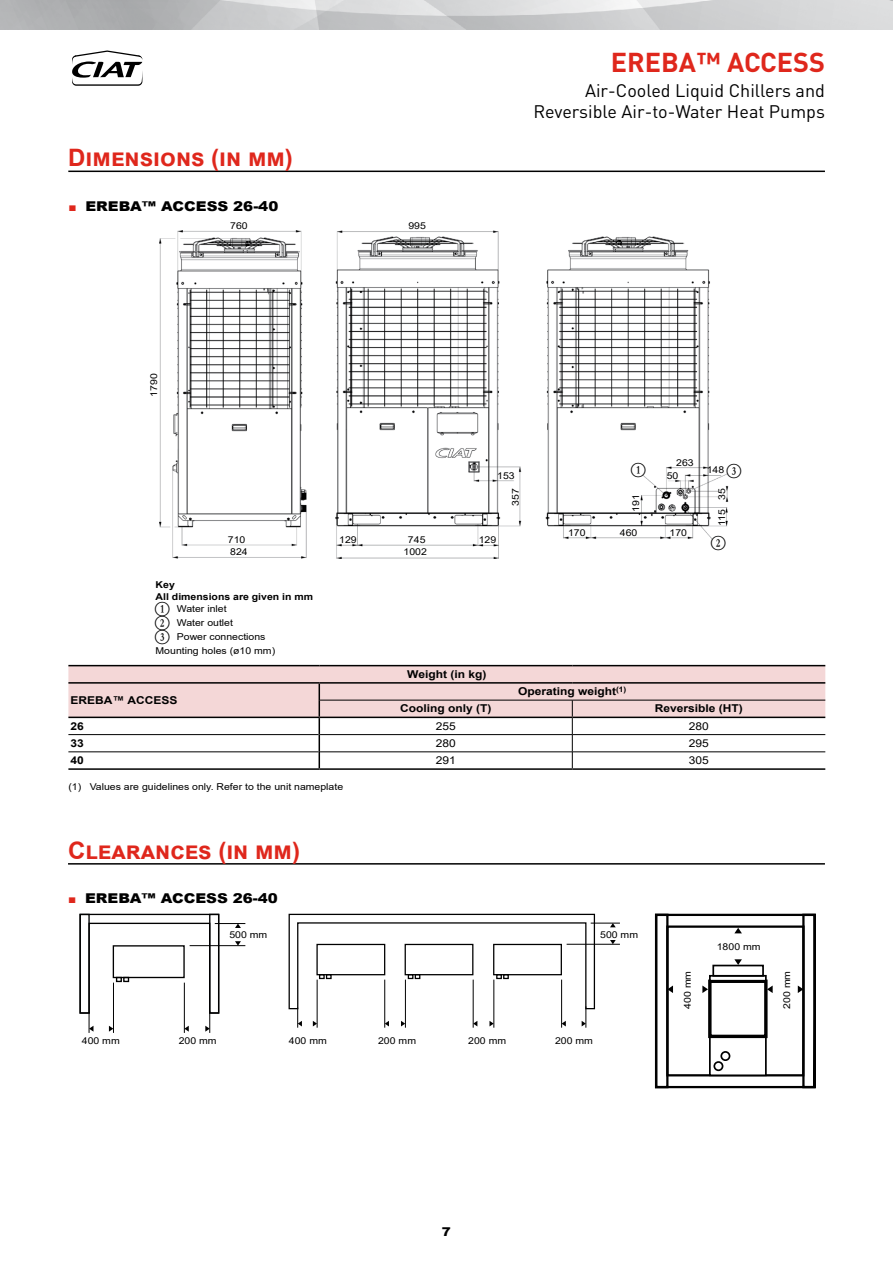
<style>
.page{position:relative;width:893px;height:1263px;background:#fff}
.page>*{position:absolute;margin:0;border:0;box-sizing:border-box;transform-origin:0 0}
.t1{font:700 27px "DIN Pro";color:#df271c}
.t2{font:700 24px "Arial";color:#df271c}
.t3{font:18px/21.6px "DIN Pro";color:#000;text-align:right}
.t4{font:900 13.5px "Arial";color:#000;scale:1.11 1}
.t5{font:900 12.15px "Arial";color:#000;scale:1.11 1}
.t6{font:12px "Numberpile Reversed";color:#000}
.t7{font:700 10.8px "Arial";color:#000;scale:1.11 1}
.t8{font:10.8px "Arial";color:#000;scale:1.11 1}
.t9{font:9.45px/14.1px "Arial";color:#000;scale:1.11 1}
.t10{font:700 9.45px/12px "Arial";color:#000;scale:1.11 1}
.s1{font-weight:400;font-size:12.15px;color:#df271c}
.s2{font-family:"Numberpile Reversed";font-weight:400;font-size:12px}
.s3{font-weight:400}
.s4{font-family:"Numberpile Reversed";font-size:12px}
</style>
<div class="page">
<svg style="left:72px;top:50px;width:71px;height:36px"></svg>
<hr style="left:68px;top:171px;width:757px;height:1px;background:#000">
<img style="left:336px;top:230px;width:186px;height:329px">
<img style="left:160px;top:230px;width:147px;height:329px">
<img style="left:545px;top:236px;width:184px;height:303px">
<div style="left:711px;top:536px;width:14px;height:14px;background:#fff;border-radius:50%"></div>
<div style="left:727px;top:464px;width:14px;height:14px;background:#fff;border-radius:50%"></div>
<div style="left:632px;top:463px;width:13px;height:13px;background:#fff;border-radius:50%"></div>
<hr style="left:68px;top:768px;width:251px;height:2px;background:#000">
<hr style="left:319px;top:768px;width:253px;height:2px;background:#000">
<hr style="left:572px;top:768px;width:253px;height:2px;background:#000">
<hr style="left:68px;top:665px;width:251px;height:1px;background:#000">
<hr style="left:319px;top:665px;width:253px;height:1px;background:#000">
<hr style="left:572px;top:665px;width:253px;height:1px;background:#000">
<svg style="left:68px;top:666px;width:757px;height:102px"></svg>
<hr style="left:68px;top:717px;width:251px;height:1px;background:#000">
<hr style="left:319px;top:717px;width:253px;height:1px;background:#000">
<hr style="left:572px;top:717px;width:253px;height:1px;background:#000">
<svg style="left:655px;top:914px;width:161px;height:174px"></svg>
<svg style="left:289px;top:914px;width:331px;height:114px"></svg>
<hr style="left:215px;top:923px;width:30px;height:1px;background:#000">
<hr style="left:190px;top:945px;width:55px;height:1px;background:#000">
<svg style="left:235px;top:941px;width:6px;height:5px"></svg>
<svg style="left:235px;top:923px;width:6px;height:5px"></svg>
<svg style="left:79px;top:914px;width:141px;height:119px"></svg>
<hr style="left:68px;top:863px;width:757px;height:1px;background:#000">
<h1 class="t1" style="left:611px;top:44px;width:216px">EREBA™ ACCESS</h1>
<h2 class="t2" style="left:68px;top:141px;width:226px">Dimensions (in mm)</h2>
<h3 class="t4" style="left:68px;top:196px;width:191px"><span class="s1">■</span> EREBA™ ACCESS 26-40</h3>
<p class="t9" style="left:230px;top:218px;width:17px">760</p>
<p class="t9" style="left:408px;top:218px;width:17px">995</p>
<h3 class="t3" style="left:533px;top:79px;width:293px">Air-Cooled Liquid Chillers and<br>Reversible Air-to-Water Heat Pumps</h3>
<p class="t9" style="left:147px;top:396px;width:23px;rotate:-90deg">1790</p>
<p class="t9" style="left:228px;top:532px;width:17px">710</p>
<p class="t9" style="left:230px;top:545px;width:17px">824</p>
<p class="t10" style="left:156px;top:579px;width:143px">Key<br>All dimensions are given in mm<br><span class="s2">B</span> <span class="s3">Water inlet</span></p>
<p class="t9" style="left:156px;top:616px;width:109px"><span class="s4">C</span> Water outlet<br><span class="s4">D</span> Power connections<br>Mounting holes (ø10 mm)</p>
<p class="t7" style="left:71px;top:692px;width:98px">EREBA™ ACCESS</p>
<p class="t9" style="left:497px;top:469px;width:17px">153</p>
<p class="t9" style="left:508px;top:506px;width:17px;rotate:-90deg">357</p>
<p class="t9" style="left:339px;top:532px;width:17px">129</p>
<p class="t9" style="left:408px;top:532px;width:17px">745</p>
<p class="t9" style="left:479px;top:532px;width:17px">129</p>
<p class="t9" style="left:404px;top:545px;width:23px">1002</p>
<p class="t7" style="left:407px;top:666px;width:73px">Weight (in kg)</p>
<p class="t9" style="left:667px;top:456px;width:26px;line-height:12.8px;text-indent:10px">263<br>50</p>
<p class="t6" style="left:631px;top:462px;width:15px">B</p>
<p class="t6" style="left:727px;top:464px;width:15px">D</p>
<p class="t9" style="left:707px;top:463px;width:17px">148</p>
<p class="t9" style="left:715px;top:500px;width:12px;rotate:-90deg">35</p>
<p class="t9" style="left:715px;top:526px;width:17px;rotate:-90deg">115</p>
<p class="t6" style="left:711px;top:536px;width:15px">C</p>
<p class="t9" style="left:629px;top:512px;width:17px;rotate:-90deg">191</p>
<p class="t9" style="left:568px;top:526px;width:17px">170</p>
<p class="t9" style="left:620px;top:526px;width:17px">460</p>
<p class="t9" style="left:669px;top:526px;width:17px">170</p>
<p class="t7" style="left:518px;top:684px;width:99px">Operating weight<sup>(1)</sup></p>
<p class="t7" style="left:400px;top:701px;width:84px">Cooling only (T)</p>
<p class="t7" style="left:655px;top:701px;width:81px">Reversible (HT)</p>
<p class="t7" style="left:71px;top:718px;width:14px">26</p>
<p class="t8" style="left:436px;top:718px;width:20px">255</p>
<p class="t8" style="left:689px;top:718px;width:20px">280</p>
<p class="t7" style="left:71px;top:735px;width:14px">33</p>
<p class="t8" style="left:436px;top:735px;width:20px">280</p>
<p class="t8" style="left:689px;top:735px;width:20px">295</p>
<p class="t7" style="left:71px;top:752px;width:14px">40</p>
<p class="t8" style="left:436px;top:753px;width:20px">291</p>
<p class="t8" style="left:689px;top:753px;width:20px">305</p>
<p class="t9" style="left:68px;top:780px;width:249px">(1) Values are guidelines only. Refer to the unit nameplate</p>
<h2 class="t2" style="left:68px;top:833px;width:234px">Clearances (in mm)</h2>
<h3 class="t4" style="left:68px;top:888px;width:191px"><span class="s1">■</span> EREBA™ ACCESS 26-40</h3>
<p class="t9" style="left:229px;top:928px;width:36px">500 mm</p>
<p class="t9" style="left:600px;top:928px;width:36px">500 mm</p>
<p class="t9" style="left:82px;top:1033px;width:36px">400 mm</p>
<p class="t9" style="left:179px;top:1033px;width:36px">200 mm</p>
<p class="t9" style="left:289px;top:1033px;width:36px">400 mm</p>
<p class="t9" style="left:378px;top:1033px;width:36px">200 mm</p>
<p class="t9" style="left:468px;top:1033px;width:36px">200 mm</p>
<p class="t9" style="left:555px;top:1033px;width:36px">200 mm</p>
<p class="t9" style="left:717px;top:939px;width:41px">1800 mm</p>
<p class="t9" style="left:680px;top:1009px;width:36px;rotate:-90deg">400 mm</p>
<p class="t9" style="left:780px;top:1009px;width:36px;rotate:-90deg">200 mm</p>
<p class="t5" style="left:442px;top:1223px;width:10px">7</p>
</div>
